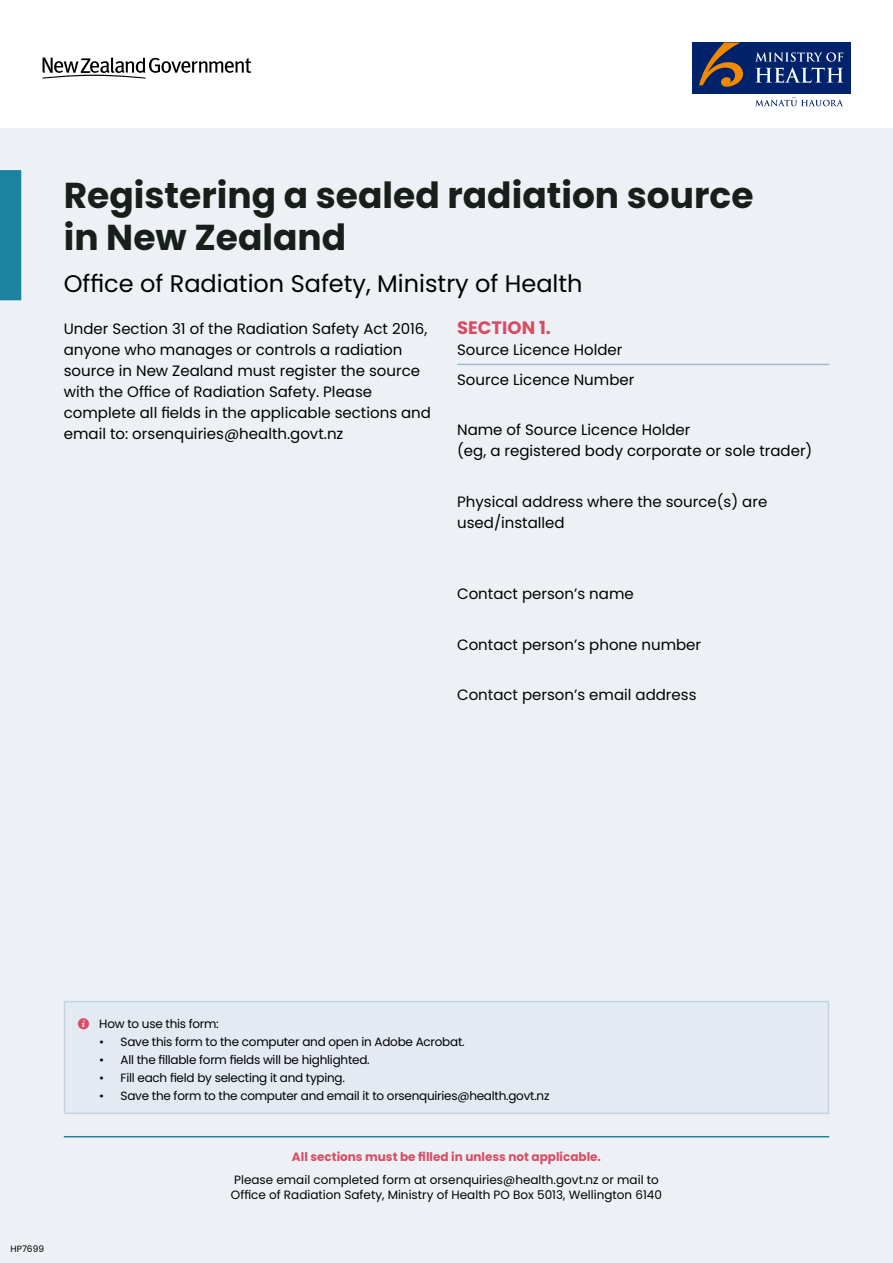
<style>
.page{position:relative;width:893px;height:1263px;background:#edf1f6}
.page>*{position:absolute;margin:0;border:0;box-sizing:border-box;transform-origin:0 0}
.H0_-_Poppins_-_Tag{font:700 36px/42px "Poppins";color:#181f1b}
.H0_-_Poppins_-_Tag-2{font:24px "Poppins";color:#000}
.Section{font:700 18px "Poppins";color:#d84c65}
.Body{font:15px/21px "Poppins";color:#000}
.Questions{font:15px/21px "Poppins";color:#000}
.Section_-_sub{font:15px "Poppins";color:#000}
.info_2nd{font:12px "Poppins";letter-spacing:-.02em;color:#000}
.info_2nd-2{font:12px/15px "Poppins";color:#000}
.t1{font:700 12px "Poppins";color:#d84c65}
.t2{font:9px "Poppins";color:#000}
</style>
<div class="page">
<hr style="left:64px;top:1136px;width:765px;height:1px;background:#1b83a0">
<div style="left:0;top:0;width:893px;height:128px;background:#fff"></div>
<div style="left:692px;top:43px;width:158px;height:51px;background:#00226a"></div>
<svg style="left:755px;top:52px;width:88px;height:31px"></svg>
<svg style="left:755px;top:99px;width:88px;height:7px"></svg>
<svg style="left:699px;top:43px;width:44px;height:44px"></svg>
<svg style="left:43px;top:57px;width:208px;height:22px"></svg>
<div style="left:0;top:170px;width:21px;height:130px;background:#1b83a0"></div>
<hr style="left:457px;top:364px;width:372px;height:1px;background:#a0bcce">
<div style="left:65px;top:1001px;width:763px;height:112px;background:#e3eaf1"></div>
<div style="left:64px;top:1001px;width:765px;height:113px;border:2px solid #c2d2de"></div>
<p class="H0_-_Poppins_-_Tag" style="left:64px;top:174px;width:691px">Registering a sealed radiation source in New Zealand</p>
<p class="H0_-_Poppins_-_Tag-2" style="left:64px;top:270px;width:520px">Office of Radiation Safety, Ministry of Health</p>
<p class="Body" style="left:64px;top:318px;width:369px">Under Section 31 of the Radiation Safety Act 2016, anyone who manages or controls a radiation source in New Zealand must register the source with the Office of Radiation Safety. Please complete all fields in the applicable sections and email to: orsenquiries@health.govt.nz</p>
<p class="Section" style="left:457px;top:317px;width:95px">SECTION 1.</p>
<p class="Section_-_sub" style="left:457px;top:341px;width:167px">Source Licence Holder</p>
<p class="Questions" style="left:457px;top:369px;width:179px">Source Licence Number</p>
<p class="Questions" style="left:457px;top:419px;width:357px">Name of Source Licence Holder<br>(eg, a registered body corporate or sole trader)</p>
<p class="Questions" style="left:457px;top:491px;width:312px">Physical address where the source(s) are used/installed</p>
<p class="Questions" style="left:457px;top:583px;width:178px">Contact person’s name</p>
<p class="Questions" style="left:457px;top:634px;width:246px">Contact person’s phone number</p>
<p class="Questions" style="left:457px;top:684px;width:241px">Contact person’s email address</p>
<p class="t2" style="left:11px;top:1244px;width:35px">HP7699</p>
<p class="info_2nd" style="left:99px;top:1016px;width:121px">How to use this form:</p>
<p class="info_2nd" style="left:99px;top:1034px;width:367px">• Save this form to the computer and open in Adobe Acrobat.</p>
<p class="info_2nd" style="left:99px;top:1052px;width:272px">• All the fillable form fields will be highlighted.</p>
<p class="info_2nd" style="left:99px;top:1070px;width:247px">• Fill each field by selecting it and typing.</p>
<p class="info_2nd" style="left:99px;top:1088px;width:452px">• Save the form to the computer and email it to orsenquiries@health.govt.nz</p>
<p class="t1" style="left:292px;top:1149px;width:310px">All sections must be filled in unless not applicable.</p>
<p class="info_2nd-2" style="left:231px;top:1172px;width:432px">Please email completed form at orsenquiries@health.govt.nz or mail to<br>Office of Radiation Safety, Ministry of Health PO Box 5013, Wellington 6140</p>
</div>
